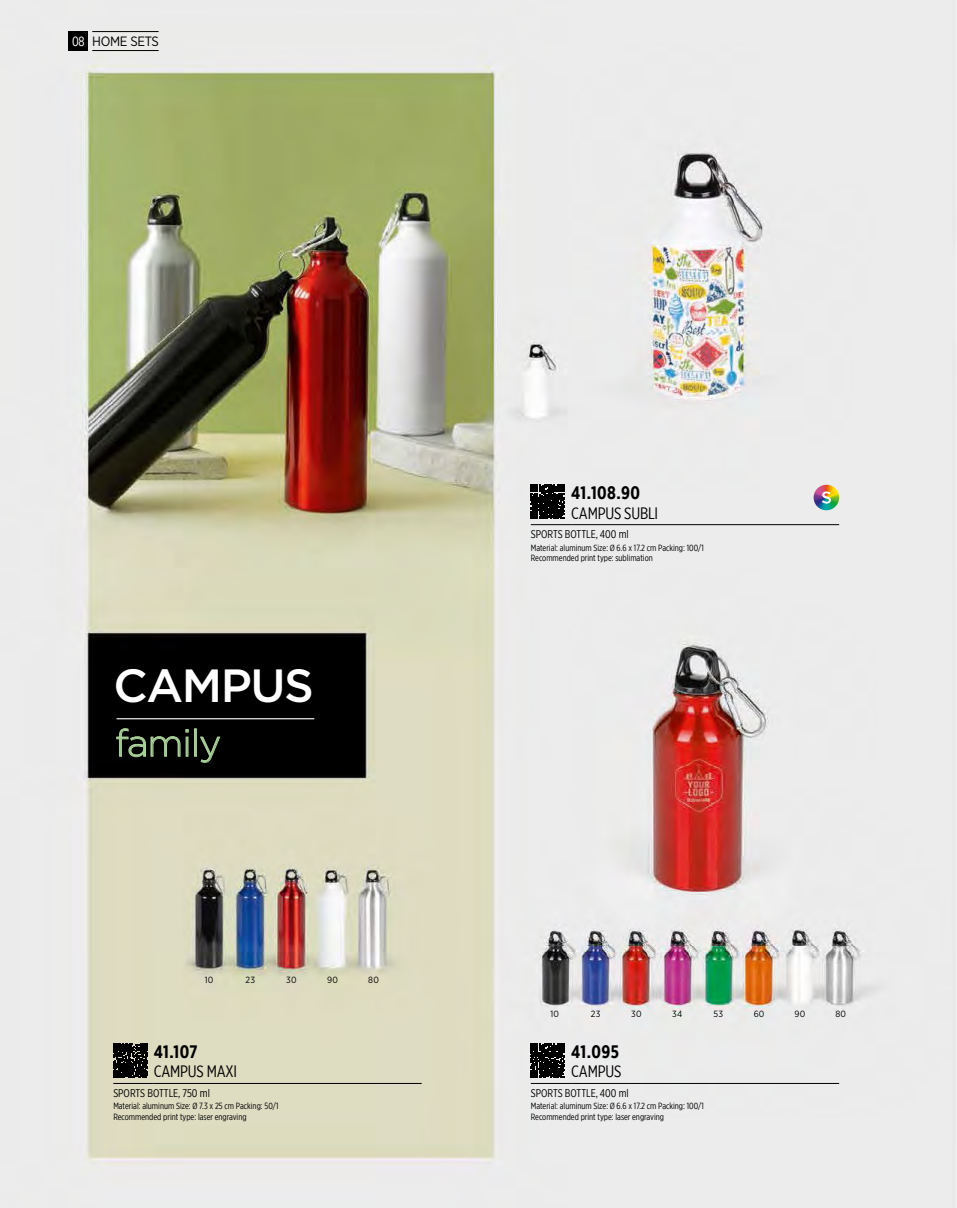
<style>
.page{position:relative;width:957px;height:1208px;background:#fff}
.page>*{position:absolute;margin:0;border:0;box-sizing:border-box;transform-origin:0 0}
.t1{font:500 46.5px "Gotham";letter-spacing:-.03em;color:#fff}
.t2{font:300 37.5px "Gotham";letter-spacing:-.025em;color:#aad19a}
.t3{font:700 18px "Gotham X Narrow";letter-spacing:.025em;color:#000}
.t4{font:16.5px "Gotham X Narrow";letter-spacing:-.01em;color:#000}
.t5{font:13.5px "Gotham Narrow";letter-spacing:-.025em;color:#000}
.t6{font:11.25px "Gotham X Narrow";color:#000}
.t7{font:9px/10.5px "Gotham X Narrow";color:#000}
.t8{font:9px "Gotham Narrow";letter-spacing:.025em;color:#000}
.s1{font-family:"Gotham X Narrow";color:#fff}
</style>
<div class="page">
<img style="left:0;top:0;width:957px;height:1208px">
<div style="left:68px;top:31px;width:20px;height:20px;background:#000"></div>
<hr style="left:92px;top:31px;width:67px;height:1px;background:#000">
<hr style="left:92px;top:50px;width:67px;height:1px;background:#000">
<hr style="left:113px;top:1083px;width:41px;height:1px;background:#000">
<hr style="left:154px;top:1083px;width:268px;height:1px;background:#000">
<svg style="left:113px;top:1043px;width:34px;height:34px"></svg>
<hr style="left:531px;top:1083px;width:40px;height:1px;background:#000">
<hr style="left:571px;top:1083px;width:268px;height:1px;background:#000">
<svg style="left:531px;top:1043px;width:34px;height:34px"></svg>
<hr style="left:531px;top:524px;width:40px;height:1px;background:#000">
<hr style="left:571px;top:524px;width:268px;height:1px;background:#000">
<svg style="left:531px;top:485px;width:34px;height:34px"></svg>
<hr style="left:116px;top:718px;width:198px;height:1px;background:#fff">
<svg style="left:813px;top:485px;width:26px;height:25px"></svg>
<svg style="left:116px;top:728px;width:73px;height:29px;background:#222a1f"></svg>
<div style="left:194px;top:728px;width:3px;height:28px;border:1px solid #aad19a"></div>
<svg style="left:199px;top:736px;width:22px;height:27px"></svg>
<h3 class="t5" style="left:72px;top:33px;width:88px"><span class="s1">08</span> HOME SETS</h3>
<h3 class="t3" style="left:571px;top:482px;width:70px">41.108.90</h3>
<h3 class="t4" style="left:571px;top:503px;width:89px">CAMPUS SUBLI</h3>
<p class="t6" style="left:531px;top:528px;width:99px">SPORTS BOTTLE, 400 ml</p>
<p class="t7" style="left:531px;top:542px;width:174px">Material: aluminum Size: Ø 6.6 x 17.2 cm Packing: 100/1<br>Recommended print type: sublimation</p>
<h1 class="t1" style="left:113px;top:655px;width:202px">CAMPUS</h1>
<h2 class="t2" style="left:115px;top:719px;width:108px">family</h2>
<p class="t8" style="left:205px;top:973px;width:10px">10</p>
<p class="t8" style="left:245px;top:973px;width:11px">23</p>
<p class="t8" style="left:286px;top:973px;width:12px">30</p>
<p class="t8" style="left:327px;top:973px;width:12px">90</p>
<p class="t8" style="left:368px;top:973px;width:12px">80</p>
<p class="t8" style="left:550px;top:1008px;width:10px">10</p>
<p class="t8" style="left:591px;top:1008px;width:11px">23</p>
<p class="t8" style="left:631px;top:1008px;width:12px">30</p>
<p class="t8" style="left:753px;top:1008px;width:12px">60</p>
<p class="t8" style="left:672px;top:1008px;width:12px">34</p>
<p class="t8" style="left:794px;top:1008px;width:12px">90</p>
<p class="t8" style="left:713px;top:1008px;width:11px">53</p>
<p class="t8" style="left:835px;top:1008px;width:12px">80</p>
<h3 class="t3" style="left:154px;top:1040px;width:45px">41.107</h3>
<h3 class="t4" style="left:154px;top:1061px;width:85px">CAMPUS MAXI</h3>
<p class="t6" style="left:113px;top:1086px;width:98px">SPORTS BOTTLE, 750 ml</p>
<p class="t7" style="left:113px;top:1100px;width:167px">Material: aluminum Size: Ø 7.3 x 25 cm Packing: 50/1<br>Recommended print type: laser engraving</p>
<h3 class="t3" style="left:571px;top:1040px;width:49px">41.095</h3>
<h3 class="t4" style="left:571px;top:1061px;width:52px">CAMPUS</h3>
<p class="t6" style="left:531px;top:1086px;width:99px">SPORTS BOTTLE, 400 ml</p>
<p class="t7" style="left:531px;top:1100px;width:174px">Material: aluminum Size: Ø 6.6 x 17.2 cm Packing: 100/1<br>Recommended print type: laser engraving</p>
</div>
